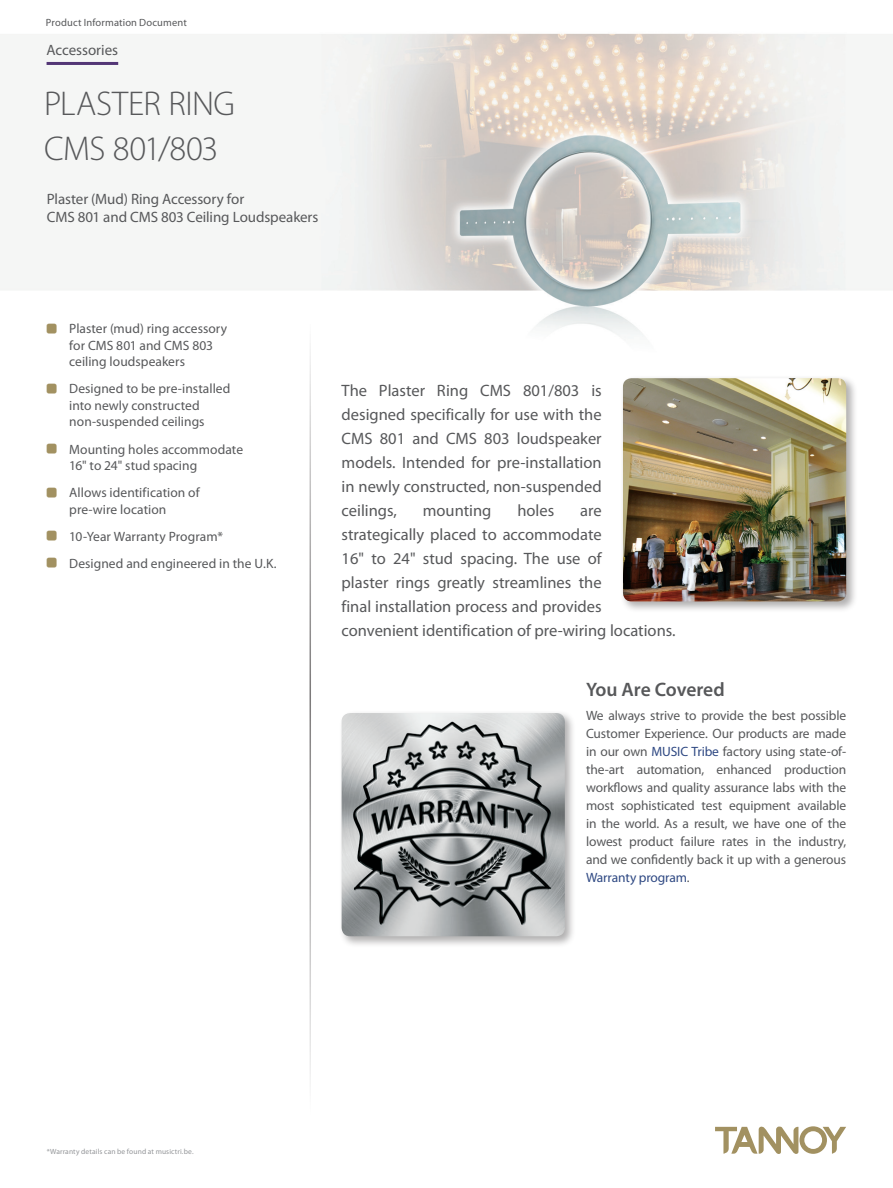
<style>
.page{position:relative;width:893px;height:1188px;background:#fff}
.page>*{position:absolute;margin:0;border:0;box-sizing:border-box;transform-origin:0 0}
.t1{font:300 34.5px/44.8px "Myriad Pro";letter-spacing:-.015em;color:#57585a}
.t2{font:600 19.5px "Myriad Pro";letter-spacing:-.01em;color:#57585a}
.t3{font:16.5px/24px "Myriad Pro";color:#57585a;text-align:justify}
.t4{font:15px/18px "Myriad Pro";letter-spacing:-.005em;color:#57585a}
.t5{font:13.5px/18px "Myriad Pro";color:#57585a}
.t6{font:10.5px "Myriad Pro";letter-spacing:.015em;color:#57585a}
.t7{font:7.5px "Myriad Pro";letter-spacing:.015em;color:#939598}
.s1{font-family:"SQF Cust Glyph Set 1 V1";font-size:20.25px;color:#a29161}
.s2{color:#2f4983}
</style>
<div class="page">
<img style="left:0;top:33px;width:893px;height:304px">
<hr style="left:309px;top:324px;width:2px;height:797px;background:#231f20">
<svg style="left:715px;top:1126px;width:131px;height:28px"></svg>
<hr style="left:47px;top:62px;width:71px;height:3px;background:#533676">
<div style="left:620px;top:375px;width:237px;height:238px;background:#231f20;opacity:.35"></div>
<img style="left:623px;top:378px;width:223px;height:223px">
<div style="left:339px;top:710px;width:237px;height:238px;background:#231f20;opacity:.35"></div>
<img style="left:342px;top:713px;width:223px;height:223px">
<p class="t6" style="left:46px;top:16px;width:142px">Product Information Document</p>
<p class="t4" style="left:47px;top:40px;width:73px">Accessories</p>
<h1 class="t1" style="left:44px;top:82px;width:193px">PLASTER RING<br>CMS 801/803</h1>
<p class="t4" style="left:47px;top:190px;width:273px">Plaster (Mud) Ring Accessory for<br>CMS 801 and CMS 803 Ceiling Loudspeakers</p>
<p class="t5" style="left:69px;top:320px;width:159px;line-height:16.5px;text-indent:-23px"><span class="s1">#</span> Plaster (mud) ring accessory for CMS 801 and CMS 803 ceiling loudspeakers</p>
<p class="t5" style="left:69px;top:380px;width:163px;line-height:16.5px;text-indent:-23px"><span class="s1">#</span> Designed to be pre-installed into newly constructed non-suspended ceilings</p>
<p class="t5" style="left:69px;top:441px;width:175px;line-height:16.5px;text-indent:-23px"><span class="s1">#</span> Mounting holes accommodate<br>16" to 24" stud spacing</p>
<p class="t5" style="left:69px;top:484px;width:132px;line-height:16.5px;text-indent:-23px"><span class="s1">#</span> Allows identification of pre-wire location</p>
<p class="t5" style="left:47px;top:522px;width:231px;line-height:27.2px"><span class="s1">#</span> 10-Year Warranty Program*<br><span class="s1">#</span> Designed and engineered in the U.K.</p>
<p class="t3" style="left:342px;top:378px;width:262px">The Plaster Ring CMS 801/803 is designed specifically for use with the CMS 801 and CMS 803 loudspeaker models. Intended for pre-installation in newly constructed, non-suspended ceilings,</p>
<p class="t3" style="left:423px;top:498px;width:70px">mounting</p>
<p class="t3" style="left:517px;top:498px;width:38px">holes</p>
<p class="t3" style="left:342px;top:498px;width:335px;text-align:left;text-indent:239px">are strategically placed to accommodate<br>16" to 24" stud spacing. The use of<br>plaster rings greatly streamlines the<br>final installation process and provides convenient identification of pre-wiring locations.</p>
<h2 class="t2" style="left:586px;top:677px;width:140px">You Are Covered</h2>
<p class="t5" style="left:586px;top:706px;width:262px;text-align:justify">We always strive to provide the best possible Customer Experience. Our products are made in our own <span class="s2">MUSIC Tribe</span> factory using state-of&shy;the-art automation, enhanced production workflows and quality assurance labs with the most sophisticated test equipment available in the world. As a result, we have one of the lowest product failure rates in the industry, and we confidently back it up with a generous <span class="s2">Warranty program</span>.</p>
<p class="t7" style="left:47px;top:1147px;width:148px">*Warranty details can be found at musictri.be.</p>
</div>
